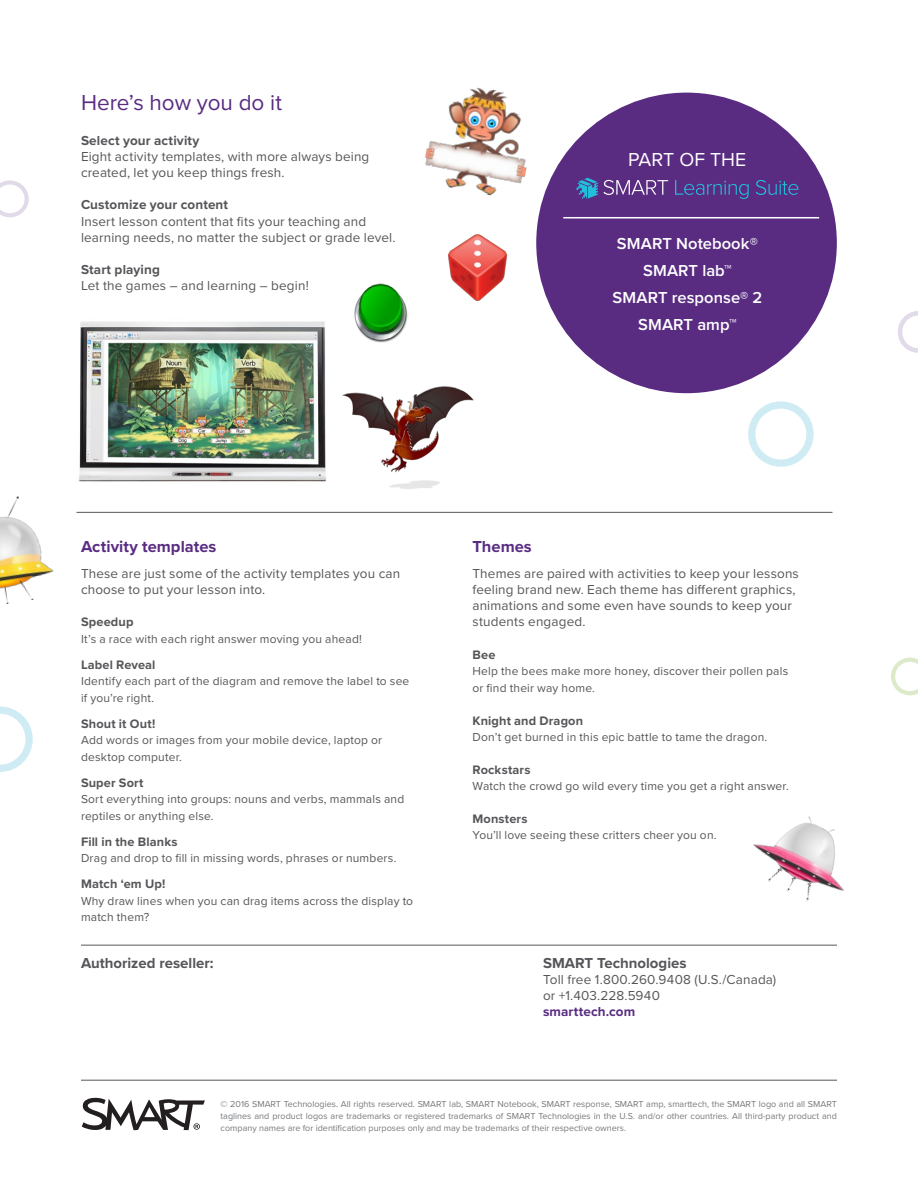
<style>
.page{position:relative;width:918px;height:1188px;background:#fff}
.page>*{position:absolute;margin:0;border:0;box-sizing:border-box;transform-origin:0 0}
.back_info_head{font:22.5px "Proxima Nova";letter-spacing:-.005em;color:#592c82}
.t1{font:19.5px "Proxima Nova";color:#fff}
.t2{font:600 16.5px "Proxima Nova";letter-spacing:.005em;color:#fff}
.section_head{font:700 16.5px "Proxima Nova";color:#592c82}
.reseller{font:700 15px "Proxima Nova";color:#555659}
.body_copy{font:13.5px/16.2px "Proxima Nova";letter-spacing:.01em;color:#555659}
.subhead{font:700 13.5px "Proxima Nova";letter-spacing:.01em;color:#555659}
.subhead_smaller{font:700 12.75px "Proxima Nova";letter-spacing:.01em;color:#555659}
.body_copy_smaller_le{font:12px/16.5px "Proxima Nova";letter-spacing:.015em;color:#555659}
.body_copy_smaller{font:12px/16.5px "Proxima Nova";letter-spacing:.015em;color:#555659}
.mousetype{font:9px/12px "Proxima Nova";color:#76787b;text-align:justify}
.s1{font-weight:700;color:#592c82}
</style>
<div class="page">
<hr style="left:76px;top:512px;width:756px;height:1px;background:#555659">
<svg style="left:82px;top:1097px;width:123px;height:34px"></svg>
<hr style="left:81px;top:1080px;width:756px;height:1px;background:#555659">
<div style="left:536px;top:93px;width:301px;height:300px;background:#592c82;border-radius:50%"></div>
<svg style="left:675px;top:180px;width:74px;height:19px"></svg>
<svg style="left:756px;top:180px;width:42px;height:15px"></svg>
<svg style="left:576px;top:178px;width:92px;height:21px"></svg>
<hr style="left:563px;top:217px;width:256px;height:1px;background:#fff">
<img style="left:448px;top:234px;width:60px;height:67px">
<img style="left:354px;top:283px;width:55px;height:59px">
<img style="left:425px;top:87px;width:102px;height:109px">
<hr style="left:81px;top:945px;width:756px;height:1px;background:#555659">
<svg style="left:0;top:180px;width:29px;height:38px"></svg>
<svg style="left:898px;top:311px;width:20px;height:42px"></svg>
<svg style="left:0;top:706px;width:33px;height:66px"></svg>
<svg style="left:891px;top:658px;width:27px;height:37px"></svg>
<svg style="left:748px;top:401px;width:66px;height:66px"></svg>
<img style="left:79px;top:321px;width:248px;height:161px">
<img style="left:753px;top:816px;width:91px;height:85px">
<img style="left:0;top:496px;width:54px;height:108px">
<img style="left:342px;top:386px;width:132px;height:103px">
<p class="back_info_head" style="left:81px;top:89px;width:203px">Here’s how you do it</p>
<p class="subhead" style="left:81px;top:132px;width:120px">Select your activity</p>
<p class="body_copy" style="left:81px;top:148px;width:290px">Eight activity templates, with more always being created, let you keep things fresh.</p>
<p class="subhead" style="left:81px;top:197px;width:149px">Customize your content</p>
<p class="body_copy" style="left:81px;top:213px;width:316px">Insert lesson content that fits your teaching and learning needs, no matter the subject or grade level.</p>
<p class="subhead" style="left:81px;top:262px;width:80px">Start playing</p>
<p class="body_copy" style="left:81px;top:278px;width:229px">Let the games – and learning – begin!</p>
<p class="t1" style="left:628px;top:148px;width:120px">PART OF THE</p>
<p class="t2" style="left:617px;top:236px;width:143px">SMART Notebook®</p>
<p class="t2" style="left:643px;top:263px;width:90px">SMART lab™</p>
<p class="t2" style="left:613px;top:290px;width:151px">SMART response® 2</p>
<p class="t2" style="left:638px;top:317px;width:100px">SMART amp™</p>
<p class="section_head" style="left:81px;top:537px;width:137px">Activity templates</p>
<p class="body_copy" style="left:81px;top:565px;width:321px">These are just some of the activity templates you can choose to put your lesson into.</p>
<p class="subhead_smaller" style="left:81px;top:615px;width:54px">Speedup</p>
<p class="body_copy_smaller_le" style="left:81px;top:631px;width:282px">It’s a race with each right answer moving you ahead!</p>
<p class="subhead_smaller" style="left:81px;top:657px;width:76px">Label Reveal</p>
<p class="body_copy_smaller_le" style="left:81px;top:673px;width:330px">Identify each part of the diagram and remove the label to see if you’re right.</p>
<p class="subhead_smaller" style="left:81px;top:716px;width:76px">Shout it Out!</p>
<p class="body_copy_smaller_le" style="left:81px;top:732px;width:303px">Add words or images from your mobile device, laptop or desktop computer.</p>
<p class="subhead_smaller" style="left:81px;top:775px;width:64px">Super Sort</p>
<p class="body_copy_smaller_le" style="left:81px;top:791px;width:325px">Sort everything into groups: nouns and verbs, mammals and reptiles or anything else.</p>
<p class="subhead_smaller" style="left:81px;top:834px;width:98px">Fill in the Blanks</p>
<p class="body_copy_smaller_le" style="left:81px;top:850px;width:317px">Drag and drop to fill in missing words, phrases or numbers.</p>
<p class="subhead_smaller" style="left:81px;top:876px;width:86px">Match ‘em Up!</p>
<p class="body_copy_smaller_le" style="left:81px;top:893px;width:334px">Why draw lines when you can drag items across the display to match them?</p>
<p class="section_head" style="left:472px;top:537px;width:61px">Themes</p>
<p class="body_copy" style="left:472px;top:565px;width:328px">Themes are paired with activities to keep your lessons feeling brand new. Each theme has different graphics, animations and some even have sounds to keep your students engaged.</p>
<p class="subhead_smaller" style="left:472px;top:647px;width:24px">Bee</p>
<p class="body_copy_smaller" style="left:472px;top:663px;width:317px">Help the bees make more honey, discover their pollen pals or find their way home.</p>
<p class="subhead_smaller" style="left:472px;top:713px;width:112px">Knight and Dragon</p>
<p class="body_copy_smaller" style="left:472px;top:729px;width:296px">Don’t get burned in this epic battle to tame the dragon.</p>
<p class="subhead_smaller" style="left:472px;top:762px;width:59px">Rockstars</p>
<p class="body_copy_smaller" style="left:472px;top:778px;width:318px">Watch the crowd go wild every time you get a right answer.</p>
<p class="subhead_smaller" style="left:472px;top:811px;width:56px">Monsters</p>
<p class="body_copy_smaller" style="left:472px;top:827px;width:246px">You’ll love seeing these critters cheer you on.</p>
<p class="reseller" style="left:81px;top:954px;width:134px">Authorized reseller:</p>
<p class="reseller" style="left:543px;top:954px;width:145px">SMART Technologies</p>
<p class="body_copy" style="left:543px;top:971px;width:235px">Toll free 1.800.260.9408 (U.S./Canada) or +1.403.228.5940<br><span class="s1">smarttech.com</span></p>
<p class="mousetype" style="left:221px;top:1098px;width:618px">© 2016 SMART Technologies. All rights reserved. SMART lab, SMART Notebook, SMART response, SMART amp, smarttech, the SMART logo and all SMART taglines and product logos are trademarks or registered trademarks of SMART Technologies in the U.S. and/or other countries. All third-party product and company names are for identification purposes only and may be trademarks of their respective owners.</p>
</div>
